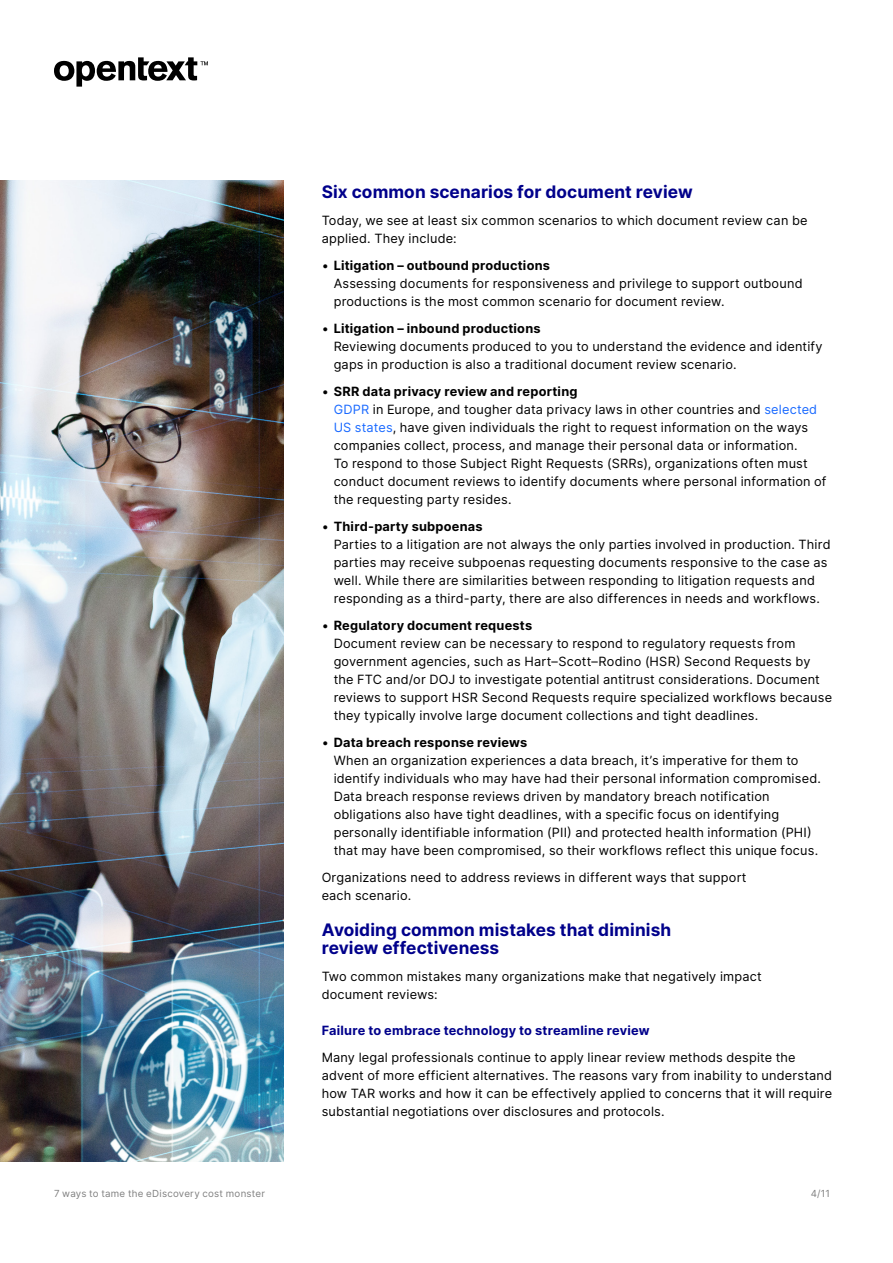
<style>
.page{position:relative;width:893px;height:1263px;background:#fff}
.page>*{position:absolute;margin:0;border:0;box-sizing:border-box;transform-origin:0 0}
.t1{font:700 17.25px/18px "Inter";letter-spacing:.005em;color:#00008b}
.Body{font:12.75px/18px "Inter";letter-spacing:.015em;color:#000}
.t2{font:700 12.75px "Inter";letter-spacing:.02em;color:#00008b}
.t3{font:9.75px "Inter";letter-spacing:.025em;color:#808080}
.s1{font-weight:700}
.s2{color:#1a6aff}
</style>
<div class="page">
<svg style="left:54px;top:57px;width:154px;height:30px"></svg>
<img style="left:0;top:180px;width:284px;height:981px">
<h3 class="t1" style="left:322px;top:182px;width:373px">Six common scenarios for document review</h3>
<p class="Body" style="left:322px;top:211px;width:487px">Today, we see at least six common scenarios to which document review can be applied. They include:</p>
<p class="Body" style="left:334px;top:256px;width:470px;text-indent:-12px">• <span class="s1">Litigation – outbound productions<br></span>Assessing documents for responsiveness and privilege to support outbound productions is the most common scenario for document review.</p>
<p class="Body" style="left:334px;top:319px;width:491px;text-indent:-12px">• <span class="s1">Litigation – inbound productions<br></span>Reviewing documents produced to you to understand the evidence and identify gaps in production is also a traditional document review scenario.</p>
<p class="Body" style="left:334px;top:382px;width:494px;text-indent:-12px">• <span class="s1">SRR data privacy review and reporting<br></span><span class="s2">GDPR</span> in Europe, and tougher data privacy laws in other countries and <span class="s2">selected US states</span>, have given individuals the right to request information on the ways companies collect, process, and manage their personal data or information.<br>To respond to those Subject Right Requests (SRRs), organizations often must conduct document reviews to identify documents where personal information of the requesting party resides.</p>
<p class="Body" style="left:334px;top:517px;width:498px;text-indent:-12px">• <span class="s1">Third-party subpoenas<br></span>Parties to a litigation are not always the only parties involved in production. Third parties may receive subpoenas requesting documents responsive to the case as well. While there are similarities between responding to litigation requests and responding as a third-party, there are also differences in needs and workflows.</p>
<p class="Body" style="left:334px;top:616px;width:500px;text-indent:-12px">• <span class="s1">Regulatory document requests<br></span>Document review can be necessary to respond to regulatory requests from government agencies, such as Hart–Scott–Rodino (HSR) Second Requests by the FTC and/or DOJ to investigate potential antitrust considerations. Document reviews to support HSR Second Requests require specialized workflows because they typically involve large document collections and tight deadlines.</p>
<p class="Body" style="left:334px;top:733px;width:489px;text-indent:-12px">• <span class="s1">Data breach response reviews<br></span>When an organization experiences a data breach, it’s imperative for them to identify individuals who may have had their personal information compromised.<br>Data breach response reviews driven by mandatory breach notification obligations also have tight deadlines, with a specific focus on identifying personally identifiable information (PII) and protected health information (PHI) that may have been compromised, so their workflows reflect this unique focus.</p>
<p class="Body" style="left:322px;top:868px;width:426px">Organizations need to address reviews in different ways that support each scenario.</p>
<h3 class="t1" style="left:322px;top:920px;width:351px">Avoiding common mistakes that diminish review effectiveness</h3>
<p class="Body" style="left:322px;top:967px;width:442px">Two common mistakes many organizations make that negatively impact document reviews:</p>
<h4 class="t2" style="left:322px;top:1021px;width:329px">Failure to embrace technology to streamline review</h4>
<p class="Body" style="left:322px;top:1048px;width:512px">Many legal professionals continue to apply linear review methods despite the advent of more efficient alternatives. The reasons vary from inability to understand how TAR works and how it can be effectively applied to concerns that it will require substantial negotiations over disclosures and protocols.</p>
<p class="t3" style="left:54px;top:1186px;width:213px">7 ways to tame the eDiscovery cost monster</p>
<p class="t3" style="left:811px;top:1186px;width:21px">4/11</p>
</div>
